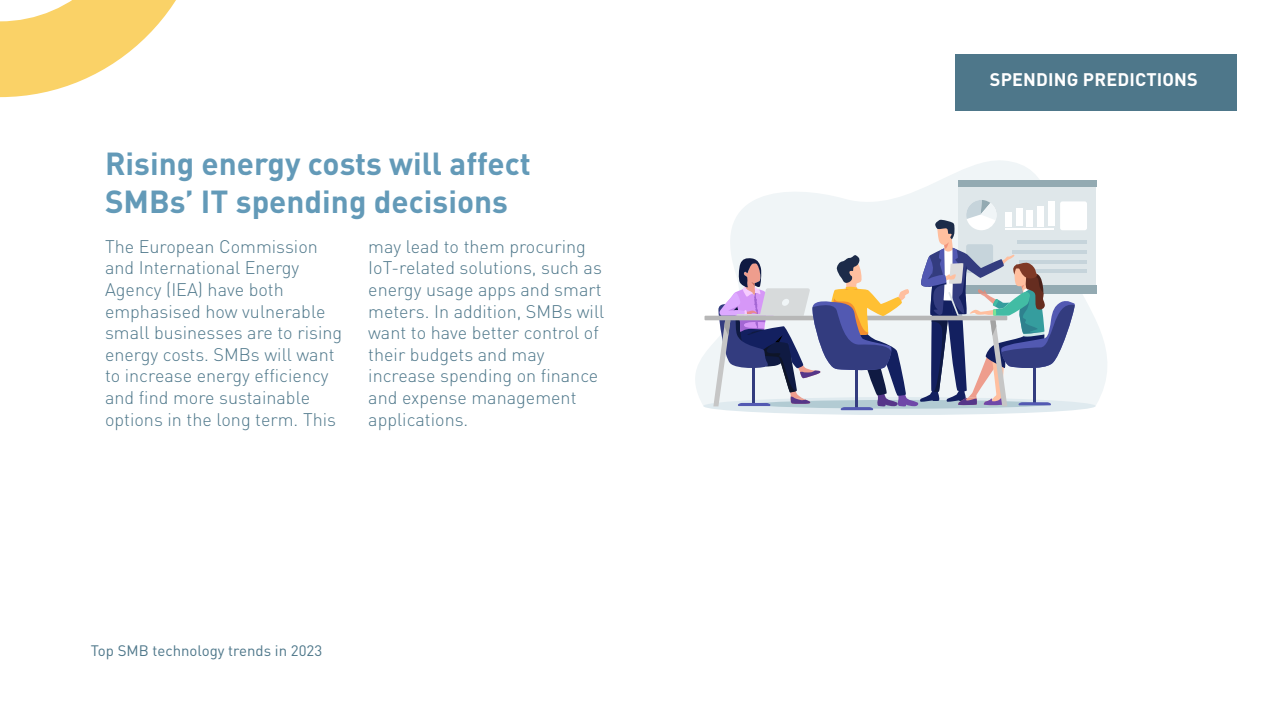
<style>
.page{position:relative;width:1263px;height:711px;background:#fff}
.page>*{position:absolute;margin:0;border:0;box-sizing:border-box;transform-origin:0 0}
.Main_Text{font:700 31.5px/37.8px "DINOT";color:#639ab8}
.Main_Text-2{font:300 18px/21.6px "DINOT";color:#4e778a}
.Main_Text-3{font:700 18px "DINOT";letter-spacing:.01em;color:#fff}
.t1{font:15px "DINOT";color:#4e778a}
</style>
<div class="page">
<div style="left:955px;top:54px;width:282px;height:56px;background:#4e778a"></div>
<svg style="left:695px;top:160px;width:412px;height:246px"></svg>
<div style="left:703px;top:397px;width:392px;height:18px;background:#dfeaef;border-radius:50%"></div>
<div style="left:958px;top:186px;width:137px;height:99px;background:#dfe7ea"></div>
<div style="left:958px;top:180px;width:139px;height:6px;background:#93aab2"></div>
<div style="left:958px;top:285px;width:139px;height:8px;background:#93aab2"></div>
<div style="left:1060px;top:201px;width:27px;height:29px;background:#fff;border-radius:2px"></div>
<hr style="left:1017px;top:240px;width:70px;height:4px;background:#c6d4db">
<hr style="left:1012px;top:250px;width:75px;height:3px;background:#c6d4db">
<hr style="left:1019px;top:260px;width:68px;height:3px;background:#c6d4db">
<hr style="left:1033px;top:269px;width:54px;height:4px;background:#c6d4db">
<div style="left:704px;top:315px;width:303px;height:5px;background:#b7b7b7"></div>
<svg style="left:713px;top:200px;width:362px;height:210px"></svg>
<svg style="left:0;top:0;width:176px;height:97px"></svg>
<p class="Main_Text" style="left:105px;top:143px;width:427px">Rising energy costs will affect<br>SMBs’ IT spending decisions</p>
<p class="Main_Text-2" style="left:105px;top:235px;width:239px">The European Commission and International Energy<br>Agency (IEA) have both emphasised how vulnerable small businesses are to rising energy costs. SMBs will want to increase energy efficiency and find more sustainable options in the long term. This</p>
<p class="Main_Text-2" style="left:368px;top:235px;width:238px">may lead to them procuring<br>IoT-related solutions, such as energy usage apps and smart meters. In addition, SMBs will want to have better control of their budgets and may increase spending on finance and expense management applications.</p>
<p class="t1" style="left:91px;top:641px;width:233px">Top SMB technology trends in 2023</p>
<p class="Main_Text-3" style="left:990px;top:68px;width:209px">SPENDING PREDICTIONS</p>
</div>
